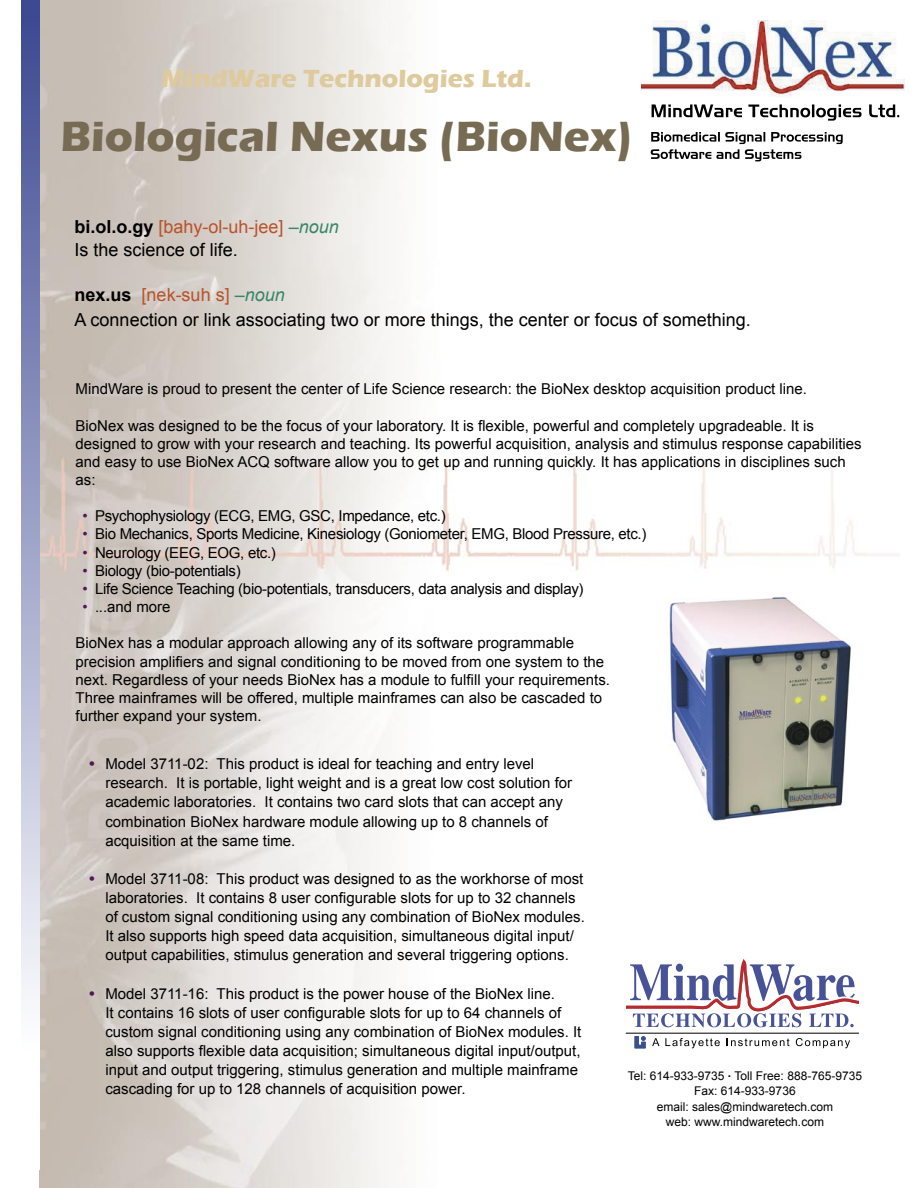
<style>
.page{position:relative;width:918px;height:1188px;background:#fff}
.page>*{position:absolute;margin:0;border:0;box-sizing:border-box;transform-origin:0 0}
.t1{font:700 43.5px "Eras ITC";color:#776c53}
.t2{font:700 25.5px "Eras ITC";color:#deca9d}
.t3{font:18px/22.5px "Arial";color:#000}
.t4{font:18px "Arial";color:#501857}
.t5{font:15px/19.2px "Arial";color:#000}
.t6{font:15px "Arial";letter-spacing:-.02em;color:#000}
.t7{font:12px/15.5px "Arial";color:#000;text-align:center}
.s1{font-weight:700}
.s2{color:#b85329}
.s3{font-style:italic;color:#368767}
.s4{color:#501857}
</style>
<div class="page">
<img style="left:39px;top:0;width:860px;height:1025px">
<img style="left:39px;top:1025px;width:820px;height:163px">
<svg style="left:634px;top:1036px;width:12px;height:12px"></svg>
<svg style="left:652px;top:1038px;width:68px;height:10px"></svg>
<svg style="left:727px;top:1038px;width:63px;height:8px"></svg>
<svg style="left:796px;top:1038px;width:54px;height:10px"></svg>
<hr style="left:626px;top:1033px;width:233px;height:1px;background:#000">
<svg style="left:626px;top:957px;width:245px;height:70px"></svg>
<div style="left:859px;top:994px;width:12px;height:16px;background:#fff"></div>
<img style="left:641px;top:20px;width:263px;height:77px">
<svg style="left:652px;top:104px;width:247px;height:17px"></svg>
<svg style="left:651px;top:132px;width:192px;height:29px"></svg>
<img style="left:631px;top:587px;width:258px;height:247px">
<div style="left:21px;top:0;width:18px;height:1169px;background:linear-gradient(to bottom,#3c4891,#fff)"></div>
<h2 class="t2" style="left:162px;top:63px;width:371px">MindWare Technologies Ltd.</h2>
<h1 class="t1" style="left:60px;top:112px;width:574px">Biological Nexus (BioNex)</h1>
<p class="t3" style="left:75px;top:216px;width:266px"><span class="s1">bi.ol.o.gy</span> <span class="s2">[bahy-ol-uh-jee]</span> <span class="s3">–noun<br></span>Is the science of life.</p>
<p class="t3" style="left:75px;top:282px;width:678px;line-height:25.5px"><span class="s1">nex.us</span> <span class="s2">[nek-suh s]</span> <span class="s3">–noun<br></span>A connection or link associating two or more things, the center or focus of something.</p>
<p class="t5" style="left:76px;top:380px;width:733px">MindWare is proud to present the center of Life Science research: the BioNex desktop acquisition product line.</p>
<p class="t5" style="left:76px;top:416px;width:788px;line-height:18.1px">BioNex was designed to be the focus of your laboratory. It is flexible, powerful and completely upgradeable. It is designed to grow with your research and teaching. Its powerful acquisition, analysis and stimulus response capabilities and easy to use BioNex ACQ software allow you to get up and running quickly. It has applications in disciplines such as:</p>
<p class="t6" style="left:82px;top:506px;width:365px"><span class="s4">•</span> Psychophysiology (ECG, EMG, GSC, Impedance, etc.)</p>
<p class="t6" style="left:82px;top:524px;width:566px"><span class="s4">•</span> Bio Mechanics, Sports Medicine, Kinesiology (Goniometer, EMG, Blood Pressure, etc.)</p>
<p class="t6" style="left:82px;top:543px;width:195px"><span class="s4">•</span> Neurology (EEG, EOG, etc.)</p>
<p class="t6" style="left:82px;top:561px;width:160px"><span class="s4">•</span> Biology (bio-potentials)</p>
<p class="t6" style="left:82px;top:579px;width:503px"><span class="s4">•</span> Life Science Teaching (bio-potentials, transducers, data analysis and display)</p>
<p class="t5" style="left:82px;top:597px;width:90px"><span class="s4">•</span> ...and more</p>
<p class="t5" style="left:76px;top:634px;width:536px;line-height:18.1px">BioNex has a modular approach allowing any of its software programmable precision amplifiers and signal conditioning to be moved from one system to the next. Regardless of your needs BioNex has a module to fulfill your requirements.<br>Three mainframes will be offered, multiple mainframes can also be cascaded to further expand your system.</p>
<p class="t4" style="left:89px;top:752px;width:8px">•</p>
<p class="t5" style="left:105px;top:754px;width:468px">Model 3711-02: This product is ideal for teaching and entry level research. It is portable, light weight and is a great low cost solution for academic laboratories. It contains two card slots that can accept any combination BioNex hardware module allowing up to 8 channels of acquisition at the same time.</p>
<p class="t5" style="left:105px;top:869px;width:481px">Model 3711-08: This product was designed to as the workhorse of most laboratories. It contains 8 user configurable slots for up to 32 channels of custom signal conditioning using any combination of BioNex modules.<br>It also supports high speed data acquisition, simultaneous digital input/ output capabilities, stimulus generation and several triggering options.</p>
<p class="t5" style="left:105px;top:984px;width:478px">Model 3711-16: This product is the power house of the BioNex line.<br>It contains 16 slots of user configurable slots for up to 64 channels of custom signal conditioning using any combination of BioNex modules. It also supports flexible data acquisition; simultaneous digital input/output, input and output triggering, stimulus generation and multiple mainframe cascading for up to 128 channels of acquisition power.</p>
<p class="t4" style="left:89px;top:867px;width:8px">•</p>
<p class="t4" style="left:89px;top:982px;width:8px">•</p>
<p class="t7" style="left:628px;top:1068px;width:236px">Tel: 614-933-9735 <sup>.</sup> Toll Free: 888-765-9735<br>Fax: 614-933-9736<br>email: sales@mindwaretech.com<br>web: www.mindwaretech.com</p>
</div>
